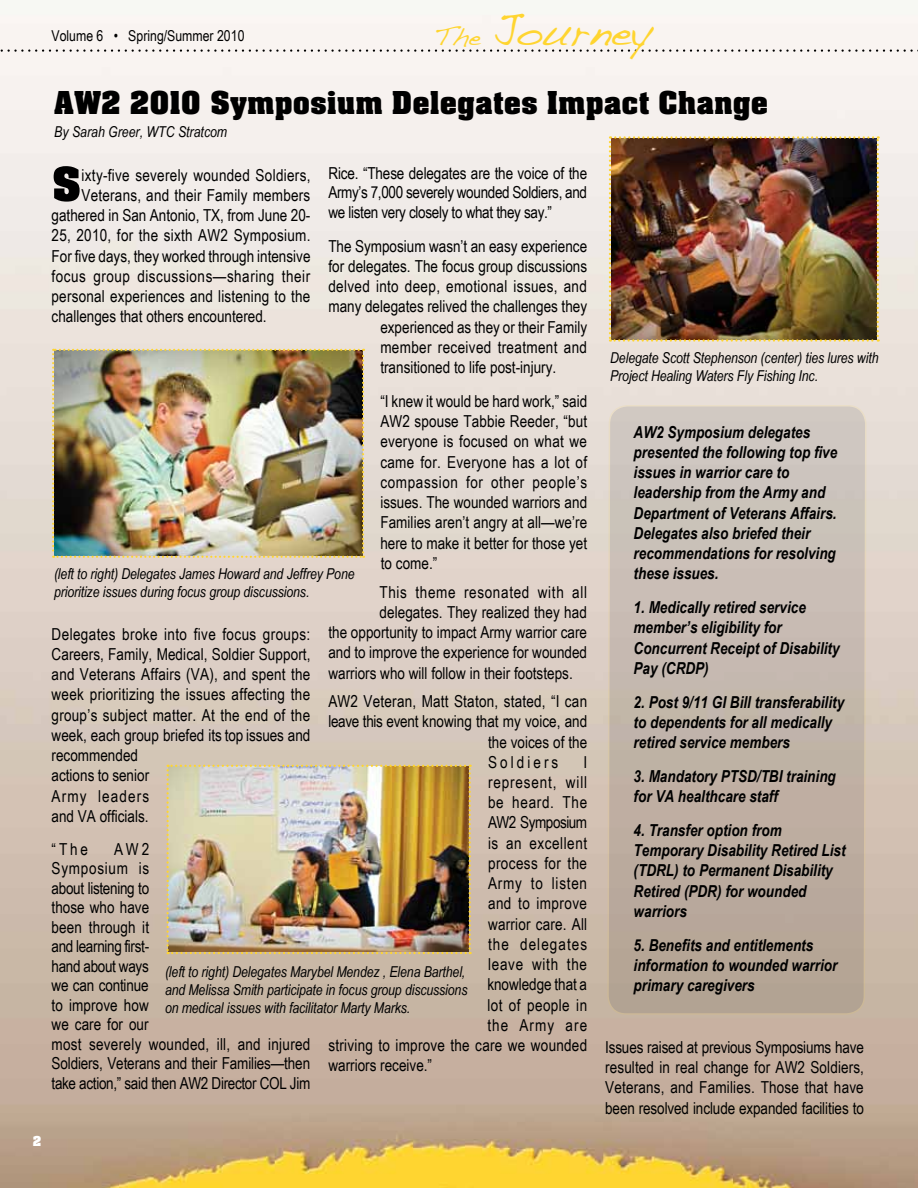
<style>
.page{position:relative;width:918px;height:1188px;background:#fff}
.page>*{position:absolute;margin:0;border:0;box-sizing:border-box;transform-origin:0 0}
.t1{font:51.15px "Aachen Bold Plain";color:#000}
.t2{font:42px "Handwriting Dakota";color:#ffd530}
.t3{font:34.5px "Aachen Bold Plain";color:#000}
.t4{font:16.5px/20.2px "Arial Narrow";color:#000;text-align:justify}
.t5{font:italic 700 16.5px/20.2px "Arial Narrow";color:#000}
.t6{font:16.5px "Arial Narrow";letter-spacing:.02em;color:#000}
.t7{font:16.5px "Arial Narrow";letter-spacing:.025em;color:#000}
.t8{font:16.5px "Arial Narrow";letter-spacing:.04em;color:#000}
.t9{font:16.5px "Arial Narrow";letter-spacing:.03em;color:#000}
.t10{font:16.5px "Arial Narrow";letter-spacing:.045em;color:#000}
.t11{font:16.5px "Arial Narrow";letter-spacing:.065em;color:#000}
.t12{font:16.5px "Arial Narrow";letter-spacing:.05em;color:#000}
.t13{font:16.5px "Arial Narrow";letter-spacing:.035em;color:#000}
.t14{font:16.5px "Arial Narrow";letter-spacing:-.03em;color:#000}
.t15{font:16.5px "Arial Narrow";letter-spacing:.185em;color:#000}
.t16{font:italic 15px/18px "Arial Narrow";letter-spacing:-.005em;color:#000}
.t17{font:15px "Arial Narrow";color:#000}
.t18{font:15px "Aachen Bold Plain";color:#fff}
.s1{font-size:25.5px}
</style>
<div class="page">
<img style="left:0;top:0;width:918px;height:1188px">
<img style="left:166px;top:765px;width:305px;height:189px">
<img style="left:52px;top:349px;width:312px;height:209px">
<svg style="left:607px;top:402px;width:260px;height:614px;background:#c3b6ab"></svg>
<img style="left:609px;top:136px;width:270px;height:206px">
<svg style="left:0;top:49px;width:918px;height:3px"></svg>
<p class="t17" style="left:52px;top:27px;width:195px">Volume 6 • Spring/Summer 2010</p>
<h2 class="t2" style="left:434px;top:6px;width:219px"><span class="s1">The</span> Journey</h2>
<p class="t18" style="left:33px;top:1132px;width:10px">2</p>
<h3 class="t3" style="left:54px;top:82px;width:716px">AW2 2010 Symposium Delegates Impact Change</h3>
<p class="t16" style="left:54px;top:122px;width:174px">By Sarah Greer, WTC Stratcom</p>
<h1 class="t1" style="left:52px;top:153px;width:32px">S</h1>
<p class="t4" style="left:82px;top:165px;width:230px">ixty-five severely wounded Soldiers,</p>
<p class="t4" style="left:328px;top:163px;width:260px;line-height:19.5px">Rice. “These delegates are the voice of the Army’s 7,000 severely wounded Soldiers, and we listen very closely to what they say.”</p>
<p class="t4" style="left:328px;top:236px;width:260px">The Symposium wasn’t an easy experience</p>
<p class="t4" style="left:328px;top:256px;width:260px">for delegates. The focus group discussions</p>
<p class="t6" style="left:328px;top:277px;width:260px">delved into deep, emotional issues, and</p>
<p class="t4" style="left:328px;top:296px;width:260px">many delegates relived the challenges they</p>
<p class="t4" style="left:380px;top:317px;width:208px">experienced as they or their Family</p>
<p class="t6" style="left:380px;top:338px;width:208px">member received treatment and</p>
<p class="t4" style="left:380px;top:357px;width:177px">transitioned to life post-injury.</p>
<p class="t4" style="left:380px;top:391px;width:208px">“I knew it would be hard work,” said AW2 spouse Tabbie Reeder, “but everyone is focused on what we came for. Everyone has a lot of compassion for other people’s issues. The wounded warriors and Families aren’t angry at all—we’re here to make it better for those yet to come.”</p>
<p class="t8" style="left:379px;top:582px;width:209px">This theme resonated with all</p>
<p class="t4" style="left:379px;top:602px;width:209px">delegates. They realized they had</p>
<p class="t4" style="left:328px;top:622px;width:260px">the opportunity to impact Army warrior care</p>
<p class="t4" style="left:328px;top:642px;width:260px">and to improve the experience for wounded</p>
<p class="t4" style="left:328px;top:663px;width:246px">warriors who will follow in their footsteps.</p>
<p class="t4" style="left:328px;top:691px;width:260px">AW2 Veteran, Matt Staton, stated, “I can</p>
<p class="t4" style="left:328px;top:711px;width:260px">leave this event knowing that my voice, and</p>
<p class="t4" style="left:488px;top:732px;width:101px">the voices of the</p>
<p class="t15" style="left:488px;top:753px;width:72px">Soldiers</p>
<p class="t4" style="left:583px;top:752px;width:5px">I</p>
<p class="t12" style="left:488px;top:773px;width:101px">represent, will</p>
<p class="t8" style="left:488px;top:793px;width:101px">be heard. The</p>
<p class="t14" style="left:488px;top:813px;width:101px">AW2 Symposium</p>
<p class="t13" style="left:488px;top:834px;width:101px">is an excellent</p>
<p class="t7" style="left:488px;top:854px;width:101px">process for the</p>
<p class="t10" style="left:488px;top:874px;width:101px">Army to listen</p>
<p class="t7" style="left:488px;top:894px;width:101px">and to improve</p>
<p class="t4" style="left:488px;top:914px;width:101px">warrior care. All</p>
<p class="t11" style="left:488px;top:935px;width:101px">the delegates</p>
<p class="t10" style="left:488px;top:955px;width:101px">leave with the</p>
<p class="t4" style="left:487px;top:974px;width:101px">knowledge that a</p>
<p class="t7" style="left:487px;top:995px;width:101px">lot of people in</p>
<p class="t11" style="left:487px;top:1016px;width:101px">the Army are</p>
<p class="t4" style="left:328px;top:1035px;width:260px">striving to improve the care we wounded</p>
<p class="t4" style="left:328px;top:1055px;width:105px">warriors receive.”</p>
<p class="t4" style="left:82px;top:185px;width:230px">Veterans, and their Family members</p>
<p class="t4" style="left:52px;top:205px;width:260px">gathered in San Antonio, TX, from June 20-</p>
<p class="t4" style="left:52px;top:225px;width:260px">25, 2010, for the sixth AW2 Symposium.</p>
<p class="t4" style="left:52px;top:246px;width:260px">For five days, they worked through intensive</p>
<p class="t9" style="left:52px;top:267px;width:260px">focus group discussions—sharing their</p>
<p class="t4" style="left:52px;top:286px;width:260px">personal experiences and listening to the</p>
<p class="t4" style="left:52px;top:306px;width:217px">challenges that others encountered.</p>
<p class="t16" style="left:610px;top:349px;width:270px">Delegate Scott Stephenson (center) ties lures with<br>Project Healing Waters Fly Fishing Inc.</p>
<p class="t5" style="left:634px;top:422px;width:205px">AW2 Symposium delegates presented the following top five issues in warrior care to leadership from the Army and<br>Department of Veterans Affairs.<br>Delegates also briefed their recommendations for resolving these issues.</p>
<p class="t5" style="left:634px;top:597px;width:208px">1. Medically retired service member’s eligibility for<br>Concurrent Receipt of Disability<br>Pay (CRDP)</p>
<p class="t5" style="left:634px;top:692px;width:212px">2. Post 9/11 GI Bill transferability to dependents for all medically retired service members</p>
<p class="t5" style="left:634px;top:766px;width:204px">3. Mandatory PTSD/TBI training for VA healthcare staff</p>
<p class="t5" style="left:634px;top:820px;width:214px">4. Transfer option from<br>Temporary Disability Retired List (TDRL) to Permanent Disability<br>Retired (PDR) for wounded warriors</p>
<p class="t5" style="left:634px;top:935px;width:205px">5. Benefits and entitlements information to wounded warrior primary caregivers</p>
<p class="t16" style="left:54px;top:564px;width:302px">(left to right) Delegates James Howard and Jeffrey Pone prioritize issues during focus group discussions.</p>
<p class="t4" style="left:52px;top:624px;width:260px;text-align:left">Delegates broke into five focus groups:<br>Careers, Family, Medical, Soldier Support, and Veterans Affairs (VA), and spent the week prioritizing the issues affecting the group’s subject matter. At the end of the week, each group briefed its top issues and recommended<br>actions to senior<br>Army leaders<br>and VA officials.</p>
<p class="t4" style="left:52px;top:839px;width:38px">“The</p>
<p class="t4" style="left:52px;top:839px;width:260px;line-height:19.5px;text-align:left;text-indent:62px">AW2<br>Symposium is<br>about listening to<br>those who have<br>been through it<br>and learning first-<br>hand about ways<br>we can continue<br>to improve how<br>we care for our<br>most severely wounded, ill, and injured<br>Soldiers, Veterans and their Families—then take action,” said then AW2 Director COL Jim</p>
<p class="t16" style="left:165px;top:963px;width:304px">(left to right) Delegates Marybel Mendez , Elena Barthel, and Melissa Smith participate in focus group discussions on medical issues with facilitator Marty Marks.</p>
<p class="t4" style="left:605px;top:1037px;width:260px">Issues raised at previous Symposiums have resulted in real change for AW2 Soldiers, Veterans, and Families. Those that have been resolved include expanded facilities to</p>
</div>
